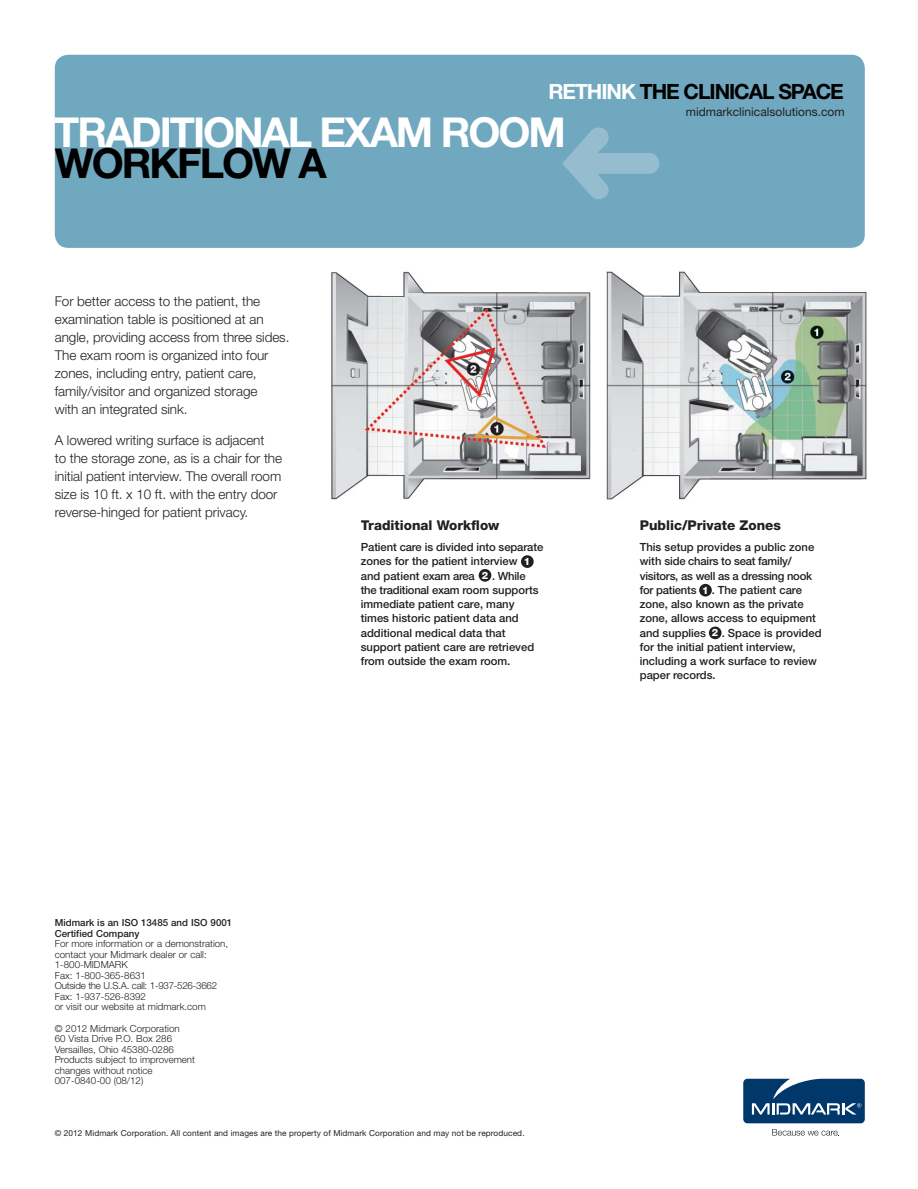
<style>
.page{position:relative;width:918px;height:1189px;background:#fff}
.page>*{position:absolute;margin:0;border:0;box-sizing:border-box;transform-origin:0 0}
.t1{font:700 41.25px "Helvetica Neue LT Std";letter-spacing:-.05em;color:#fff}
.t2{font:700 41.25px "Helvetica Neue LT Std";letter-spacing:-.05em;color:#010000}
.t3{font:700 21px "Helvetica Neue LT Std";letter-spacing:-.05em;color:#010000}
.t4{font:300 13.5px/18px "Helvetica Neue LT Std";letter-spacing:-.005em;color:#231f20}
.t5{font:800 13.5px "Helvetica Neue LT Std";color:#231f20}
.t6{font:12px "Helvetica Neue LT Std";color:#231f20}
.t7{font:500 11.25px/14.2px "Helvetica Neue LT Std";color:#231f20}
.t8{font:500 11.25px/14.2px "Helvetica Neue LT Std";letter-spacing:-.02em;color:#231f20}
.t9{font:800 10.2px "Helvetica Neue LT Std";color:#fff}
.t10{font:300 9.75px/10.5px "Helvetica Neue LT Std";color:#231f20}
.t11{font:500 9.75px/10.5px "Helvetica Neue LT Std";color:#231f20}
.t12{font:8.25px "Helvetica Neue LT Std";letter-spacing:.015em;color:#231f20}
.s1{color:#fff}
.s2{font-weight:800;font-size:10.2px;color:#fff}
</style>
<div class="page">
<svg style="left:743px;top:1078px;width:122px;height:44px"></svg>
<svg style="left:772px;top:1129px;width:66px;height:6px"></svg>
<div style="left:55px;top:55px;width:810px;height:193px;background:#6fa8bf;border-radius:14px"></div>
<svg style="left:562px;top:127px;width:97px;height:72px"></svg>
<div style="left:521px;top:555px;width:13px;height:12px;background:#231f20;border-radius:50%"></div>
<div style="left:479px;top:569px;width:12px;height:12px;background:#231f20;border-radius:50%"></div>
<div style="left:709px;top:626px;width:13px;height:13px;background:#231f20;border-radius:50%"></div>
<div style="left:699px;top:583px;width:13px;height:13px;background:#231f20;border-radius:50%"></div>
<img style="left:331px;top:271px;width:536px;height:229px">
<h2 class="t3" style="left:548px;top:84px;width:297px"><span class="s1">RETHINK</span> THE CLINICAL SPACE</h2>
<p class="t6" style="left:686px;top:108px;width:160px">midmarkclinicalsolutions.com</p>
<h1 class="t1" style="left:54px;top:117px;width:513px">TRADITIONAL EXAM ROOM</h1>
<h1 class="t2" style="left:55px;top:148px;width:273px">WORKFLOW A</h1>
<p class="t4" style="left:55px;top:293px;width:236px">For better access to the patient, the examination table is positioned at an angle, providing access from three sides.<br>The exam room is organized into four zones, including entry, patient care, family/visitor and organized storage<br>with an integrated sink.</p>
<p class="t4" style="left:55px;top:433px;width:229px">A lowered writing surface is adjacent<br>to the storage zone, as is a chair for the initial patient interview. The overall room size is 10 ft. x 10 ft. with the entry door reverse-hinged for patient privacy.</p>
<p class="t5" style="left:361px;top:520px;width:140px">Traditional Workflow</p>
<p class="t5" style="left:640px;top:520px;width:143px">Public/Private Zones</p>
<p class="t7" style="left:361px;top:541px;width:184px">Patient care is divided into separate zones for the patient interview<br>and patient exam area</p>
<p class="t9" style="left:524px;top:557px;width:8px">1</p>
<p class="t7" style="left:361px;top:569px;width:179px;text-indent:121px"><span class="s2">2</span> . While the traditional exam room supports immediate patient care, many times historic patient data and additional medical data that support patient care are retrieved from outside the exam room.</p>
<p class="t8" style="left:640px;top:541px;width:176px">This setup provides a public zone with side chairs to seat family/ visitors, as well as a dressing nook for patients</p>
<p class="t7" style="left:640px;top:584px;width:178px;text-indent:62px"><span class="s2">1</span> . The patient care zone, also known as the private zone, allows access to equipment and supplies</p>
<p class="t7" style="left:640px;top:626px;width:183px;text-indent:72px"><span class="s2">2</span> . Space is provided for the initial patient interview, including a work surface to review paper records.</p>
<p class="t11" style="left:55px;top:918px;width:179px">Midmark is an ISO 13485 and ISO 9001<br>Certified Company</p>
<p class="t10" style="left:55px;top:939px;width:175px">For more information or a demonstration, contact your Midmark dealer or call:<br>1-800-MIDMARK<br>Fax: 1-800-365-8631<br>Outside the U.S.A. call: 1-937-526-3662<br>Fax: 1-937-526-8392<br>or visit our website at midmark.com</p>
<p class="t10" style="left:55px;top:1023px;width:142px">© 2012 Midmark Corporation<br>60 Vista Drive P.O. Box 286<br>Versailles, Ohio 45380-0286<br>Products subject to improvement changes without notice<br>007-0840-00 (08/12)</p>
<p class="t12" style="left:55px;top:1129px;width:471px">© 2012 Midmark Corporation. All content and images are the property of Midmark Corporation and may not be reproduced.</p>
</div>
